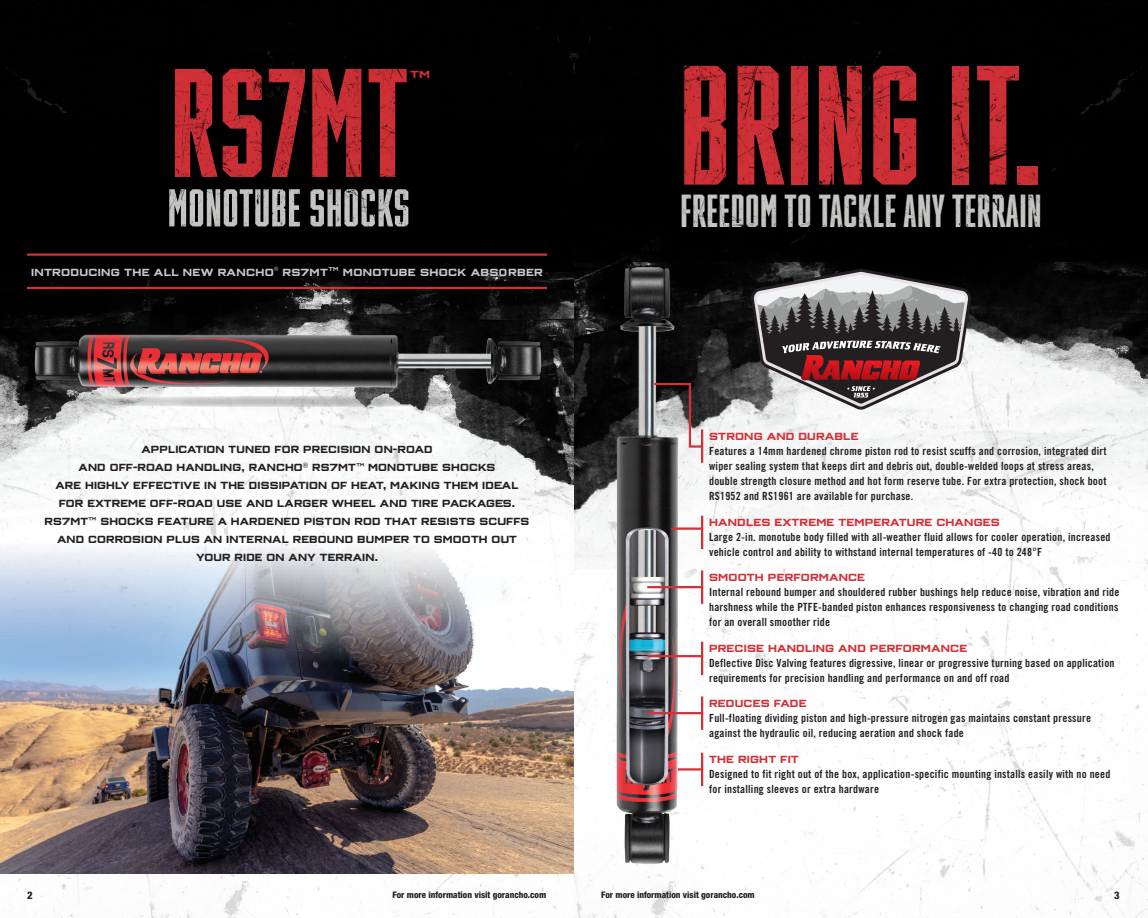
<style>
.page{position:relative;width:1148px;height:918px;background:#fff}
.page>*{position:absolute;margin:0;border:0;box-sizing:border-box;transform-origin:0 0}
.t1{font:500 148.5px "Winner Sans Ultra Comp";letter-spacing:.01em;color:#d13138;scale:1.08 1}
.t2{font:500 135px "Winner Sans Ultra Comp";letter-spacing:.01em;color:#d13138;scale:1.08 1}
.t3{font:500 46.5px "Winner Sans Ultra Comp";letter-spacing:.01em;color:#c8c7c6;scale:1.08 1}
.t4{font:500 40.5px "Winner Sans Ultra Comp";letter-spacing:.01em;color:#c8c7c6;scale:1.08 1}
.t5{font:700 expanded 13.95px "Winner Sans";color:#d13138;scale:1.08 1}
.t6{font:11.25px/15px "Trade Gothic Bold Cond Twenty";letter-spacing:.02em;color:#231f20}
.t7{font:800 condensed 10.5px "Helvetica Neue LT Std";color:#231f20}
.t8{font:700 expanded 9px "Winner Sans";letter-spacing:.02em;color:#231f20}
.t9{font:700 expanded 9px "Winner Sans";letter-spacing:.02em;color:#d13138}
.t10{font:800 condensed 9px "Helvetica Neue LT Std";color:#231f20}
.t11{font:700 expanded 9px "Winner Sans";letter-spacing:.03em;color:#c8c7c6}
.t12{font:6px "Helvetica";color:#c8c7c6}
</style>
<div class="page">
<img style="left:9px;top:570px;width:1139px;height:348px">
<img style="left:0;top:544px;width:565px;height:330px">
<img style="left:0;top:272px;width:565px;height:272px">
<div style="left:0;top:0;width:574px;height:272px;background:#000"></div>
<img style="left:267px;top:51px;width:79px;height:62px">
<hr style="left:27px;top:254px;width:520px;height:2px;background:#d13138">
<hr style="left:27px;top:287px;width:520px;height:2px;background:#d13138">
<div style="left:574px;top:0;width:574px;height:224px;background:#000"></div>
<img style="left:12px;top:292px;width:547px;height:141px">
<svg style="left:33px;top:396px;width:514px;height:11px;background:#a2a1a1"></svg>
<img style="left:574px;top:224px;width:574px;height:346px">
<img style="left:565px;top:246px;width:166px;height:645px">
<svg style="left:652px;top:382px;width:52px;height:67px;background:#867b7b"></svg>
<hr style="left:701px;top:429px;width:2px;height:34px;background:#d13138">
<hr style="left:701px;top:516px;width:2px;height:33px;background:#d13138">
<hr style="left:701px;top:570px;width:2px;height:34px;background:#d13138">
<hr style="left:701px;top:642px;width:2px;height:33px;background:#d13138">
<hr style="left:701px;top:696px;width:2px;height:34px;background:#d13138">
<hr style="left:701px;top:753px;width:2px;height:33px;background:#d13138">
<hr style="left:671px;top:527px;width:30px;height:3px;background:#d13138">
<hr style="left:647px;top:586px;width:55px;height:2px;background:#d13138">
<hr style="left:647px;top:712px;width:55px;height:2px;background:#d13138">
<svg style="left:750px;top:269px;width:221px;height:141px"></svg>
<img style="left:673px;top:61px;width:368px;height:183px">
<hr style="left:678px;top:768px;width:24px;height:3px;background:#d13138">
<hr style="left:647px;top:655px;width:55px;height:2px;background:#d13138">
<h2 class="t2" style="left:170px;top:45px;width:221px">RS7MT</h2>
<p class="t5" style="left:409px;top:66px;width:21px">™</p>
<h3 class="t3" style="left:168px;top:181px;width:226px">MONOTUBE SHOCKS</h3>
<p class="t11" style="left:31px;top:265px;width:244px">INTRODUCING THE ALL NEW RANCHO</p>
<p class="t12" style="left:274px;top:264px;width:6px">®</p>
<p class="t11" style="left:283px;top:265px;width:262px">RS7MT<sup>™</sup> MONOTUBE SHOCK ABSORBER</p>
<p class="t8" style="left:141px;top:442px;width:293px">APPLICATION TUNED FOR PRECISION ON-ROAD</p>
<p class="t8" style="left:79px;top:460px;width:417px">AND OFF-ROAD HANDLING, RANCHO<sup>®</sup> RS7MT<sup>™</sup> MONOTUBE SHOCKS</p>
<p class="t8" style="left:55px;top:478px;width:209px">ARE HIGHLY EFFECTIVE IN THE DISSI</p>
<p class="t8" style="left:282px;top:478px;width:238px">PATION OF HEAT, MAKING THEM IDEAL</p>
<p class="t8" style="left:59px;top:496px;width:458px">FOR EXTREME OFF-ROAD USE AND LARGER WHEEL AND TIRE PACKAGES.</p>
<p class="t8" style="left:45px;top:514px;width:401px">RS7MT<sup>™</sup> SHOCKS FEATURE A HARDENED PISTON ROD THAT RESIS</p>
<p class="t8" style="left:459px;top:514px;width:71px">TS SCUFFS</p>
<p class="t8" style="left:57px;top:532px;width:461px">AND CORROSION PLUS AN INTERNAL REBOUND BUMPER TO SMOOTH OUT</p>
<p class="t8" style="left:196px;top:550px;width:183px">YOUR RIDE ON ANY TERRAIN.</p>
<h1 class="t1" style="left:679px;top:39px;width:338px">BRING IT.</h1>
<h3 class="t4" style="left:680px;top:187px;width:336px">FREEDOM TO TACKLE ANY TERRAIN</h3>
<p class="t9" style="left:709px;top:430px;width:19px">STRONG</p>
<p class="t9" style="left:766px;top:430px;width:10px">AND</p>
<p class="t9" style="left:798px;top:430px;width:10px">DURABLE</p>
<p class="t6" style="left:709px;top:444px;width:399px">Features a 14mm hardened chrome piston rod to resist scuffs and corrosion, integrated dirt wiper sealing system that keeps dirt and debris out, double-welded loops at stress areas, double strength closure method and hot form reserve tube. For extra protection, shock boot RS1952 and RS1961 are available for purchase.</p>
<p class="t9" style="left:709px;top:515px;width:10px">HANDLE</p>
<p class="t9" style="left:761px;top:515px;width:23px">S EXTRE</p>
<p class="t9" style="left:816px;top:515px;width:58px">ME TEMPERATURE</p>
<p class="t9" style="left:936px;top:515px;width:10px">CHANGE</p>
<p class="t9" style="left:990px;top:515px;width:11px">S</p>
<p class="t6" style="left:709px;top:529px;width:403px">Large 2-in. monotube body filled with all-weather fluid allows for cooler operation, increased vehicle control and ability to withstand internal temperatures of -40 to 248°F</p>
<p class="t9" style="left:709px;top:571px;width:29px">SMOOTH</p>
<p class="t9" style="left:768px;top:571px;width:10px">PERFOR</p>
<p class="t9" style="left:818px;top:571px;width:21px">MANCE</p>
<p class="t6" style="left:709px;top:585px;width:412px;text-align:justify">Internal rebound bumper and shouldered rubber bushings help reduce noise, vibration and ride harshness while the PTFE-banded piston enhances responsiveness to changing road conditions for an overall smoother ride</p>
<p class="t9" style="left:709px;top:641px;width:10px">PREC</p>
<p class="t9" style="left:744px;top:641px;width:34px">ISE HANDL</p>
<p class="t9" style="left:812px;top:641px;width:13px">ING</p>
<p class="t9" style="left:838px;top:641px;width:10px">AND</p>
<p class="t9" style="left:870px;top:641px;width:10px">PERFOR</p>
<p class="t9" style="left:920px;top:641px;width:21px">MANCE</p>
<p class="t6" style="left:709px;top:655px;width:407px">Deflective Disc Valving features digressive, linear or progressive turning based on application requirements for precision handling and performance on and off road</p>
<p class="t9" style="left:709px;top:697px;width:10px">REDUCE</p>
<p class="t9" style="left:760px;top:697px;width:22px">S FADE</p>
<p class="t6" style="left:709px;top:711px;width:383px">Full-floating dividing piston and high-pressure nitrogen gas maintains constant pressure against the hydraulic oil, reducing aeration and shock fade</p>
<p class="t9" style="left:709px;top:752px;width:10px">THE</p>
<p class="t9" style="left:738px;top:752px;width:22px">RIGHT</p>
<p class="t9" style="left:780px;top:752px;width:20px">FIT</p>
<p class="t6" style="left:709px;top:766px;width:403px">Designed to fit right out of the box, application-specific mounting installs easily with no need for installing sleeves or extra hardware</p>
<p class="t7" style="left:27px;top:889px;width:7px">2</p>
<p class="t10" style="left:392px;top:889px;width:155px">For more information visit gorancho.com</p>
<p class="t10" style="left:601px;top:889px;width:155px">For more information visit gorancho.com</p>
<p class="t7" style="left:1114px;top:889px;width:7px">3</p>
</div>
